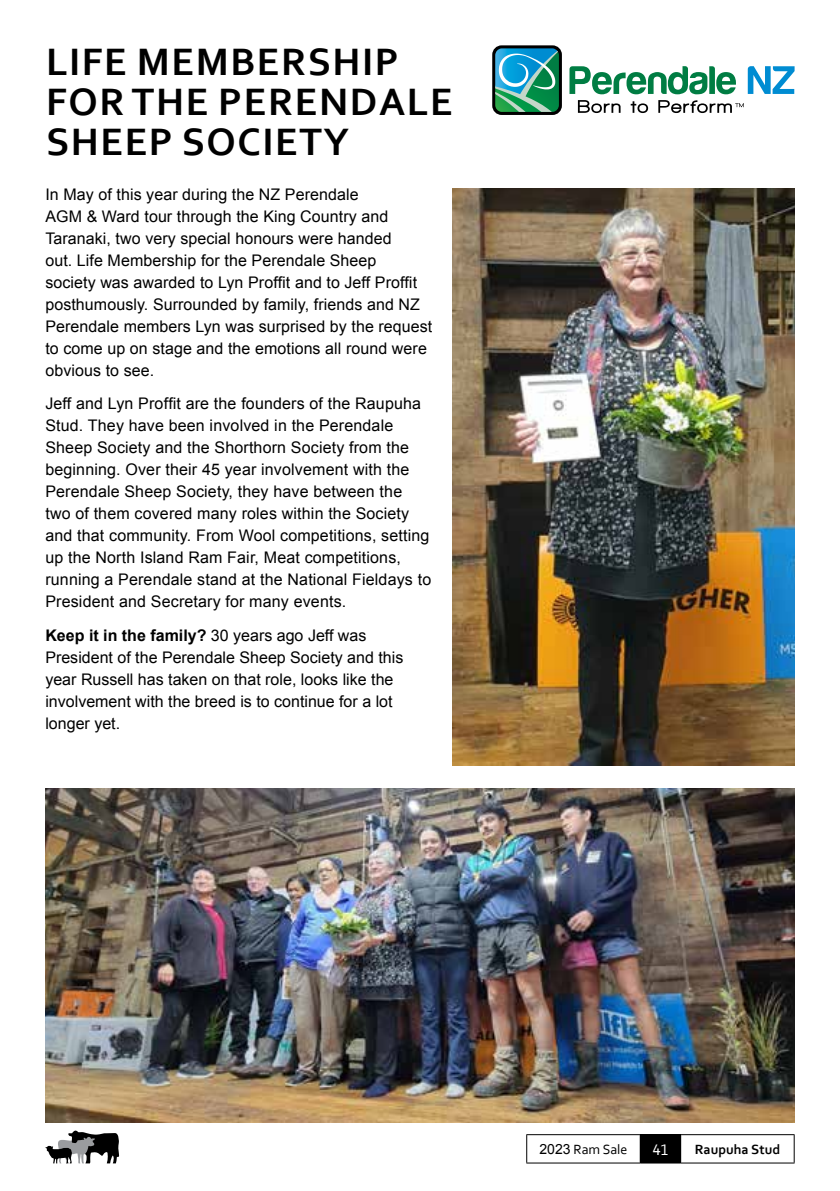
<style>
.page{position:relative;width:840px;height:1191px;background:#fff}
.page>*{position:absolute;margin:0;border:0;box-sizing:border-box;transform-origin:0 0}
.t1{font:700 40px/40px "Corbel";letter-spacing:.04em;color:#000}
.t2{font:16px/22px "Arial";letter-spacing:.005em;color:#000}
.t3{font:16px "Corbel";color:#fff}
.t4{font:14px "Corbel";color:#000}
.t5{font:700 14px "Corbel";color:#000}
.s1{font-weight:700}
.s2{font-family:"Arial"}
</style>
<div class="page">
<div style="left:640px;top:1134px;width:40px;height:29px;background:#000"></div>
<hr style="left:526px;top:1134px;width:114px;height:1px;background:#000">
<svg style="left:526px;top:1135px;width:1px;height:27px"></svg>
<svg style="left:639px;top:1135px;width:1px;height:27px"></svg>
<hr style="left:680px;top:1134px;width:114px;height:1px;background:#000">
<svg style="left:680px;top:1135px;width:1px;height:27px"></svg>
<svg style="left:793px;top:1135px;width:1px;height:27px"></svg>
<hr style="left:526px;top:1162px;width:114px;height:1px;background:#000">
<hr style="left:680px;top:1162px;width:114px;height:1px;background:#000">
<svg style="left:45px;top:1130px;width:74px;height:33px"></svg>
<div style="left:492px;top:45px;width:69px;height:70px;border:2px solid #000;border-radius:8px"></div>
<svg style="left:495px;top:48px;width:63px;height:64px;background:#38a4a0"></svg>
<svg style="left:747px;top:66px;width:47px;height:28px"></svg>
<svg style="left:569px;top:66px;width:166px;height:28px"></svg>
<svg style="left:577px;top:100px;width:166px;height:13px"></svg>
<img style="left:452px;top:188px;width:342px;height:577px">
<img style="left:45px;top:788px;width:749px;height:335px">
<h1 class="t1" style="left:46px;top:41px;width:408px">LIFE MEMBERSHIP<br>FOR THE PERENDALE<br>SHEEP SOCIETY</h1>
<p class="t2" style="left:45px;top:183px;width:388px">In May of this year during the NZ Perendale<br>AGM &amp; Ward tour through the King Country and Taranaki, two very special honours were handed<br>out. Life Membership for the Perendale Sheep<br>society was awarded to Lyn Proffit and to Jeff Proffit posthumously. Surrounded by family, friends and NZ Perendale members Lyn was surprised by the request to come up on stage and the emotions all round were obvious to see.</p>
<p class="t2" style="left:45px;top:393px;width:387px">Jeff and Lyn Proffit are the founders of the Raupuha Stud. They have been involved in the Perendale Sheep Society and the Shorthorn Society from the beginning. Over their 45 year involvement with the Perendale Sheep Society, they have between the two of them covered many roles within the Society and that community. From Wool competitions, setting up the North Island Ram Fair, Meat competitions, running a Perendale stand at the National Fieldays to President and Secretary for many events.</p>
<p class="t2" style="left:45px;top:624px;width:359px"><span class="s1">Keep it in the family?</span> 30 years ago Jeff was President of the Perendale Sheep Society and this year Russell has taken on that role, looks like the involvement with the breed is to continue for a lot longer yet.</p>
<p class="t4" style="left:539px;top:1140px;width:89px"><span class="s2">2023</span> Ram Sale</p>
<p class="t3" style="left:652px;top:1139px;width:17px">41</p>
<p class="t5" style="left:694px;top:1140px;width:87px">Raupuha Stud</p>
</div>
